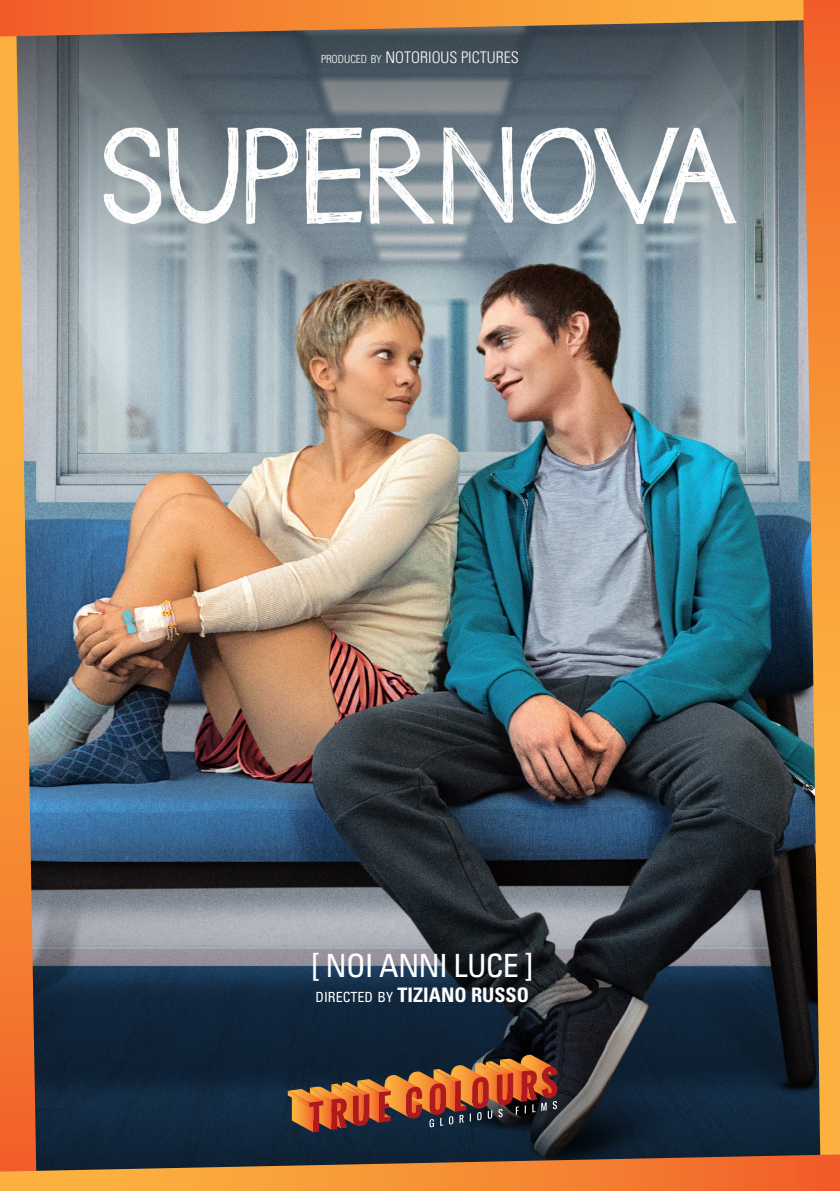
<style>
.page{position:relative;width:840px;height:1191px;background:#fff}
.page>*{position:absolute;margin:0;border:0;box-sizing:border-box;transform-origin:0 0}
.t1{font:condensed 32px "Univers LT Std";letter-spacing:-.025em;color:#fff}
.t2{font:700 condensed 20px "Univers LT Std";color:#fff}
.t3{font:300 condensed 16px "Univers LT Std";color:#fff}
.s1{font-size:11.2px}
.s2{font-weight:400;font-size:14px}
</style>
<div class="page">
<img style="left:37px;top:37px;width:765px;height:1117px">
<svg style="left:287px;top:1054px;width:270px;height:78px;background:#794631"></svg>
<svg style="left:0;top:37px;width:37px;height:1117px;background:#d29052"></svg>
<svg style="left:0;top:0;width:802px;height:37px;background:#cb7b3b"></svg>
<svg style="left:802px;top:0;width:37px;height:1154px;background:#c68140"></svg>
<svg style="left:0;top:1154px;width:839px;height:37px;background:#c17233"></svg>
<p class="t3" style="left:321px;top:47px;width:199px"><span class="s1">PRODUCED BY</span> NOTORIOUS PICTURES</p>
<p class="t1" style="left:311px;top:945px;width:223px">[ NOI ANNI LUCE ]</p>
<p class="t2" style="left:315px;top:983px;width:215px"><span class="s2">DIRECTED BY</span> TIZIANO RUSSO</p>
</div>
